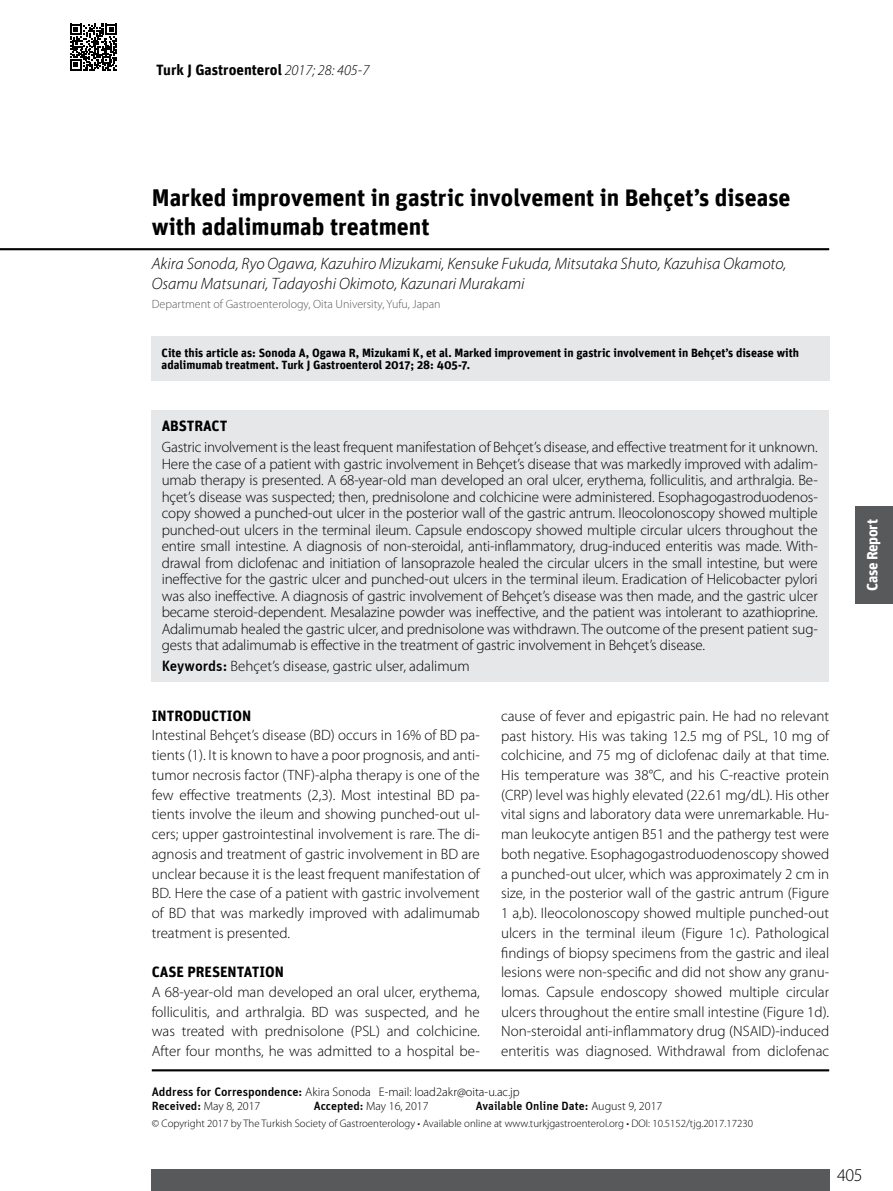
<style>
.page{position:relative;width:893px;height:1191px;background:#fff}
.page>*{position:absolute;margin:0;border:0;box-sizing:border-box;transform-origin:0 0}
.t1{font:700 24px/29.5px "Unit";color:#000}
.t2{font:300 18px "Myriad Pro";color:#000}
.t3{font:italic 300 16.5px/19.8px "Myriad Pro";color:#000}
.t4{font:300 15px/19.8px "Myriad Pro";color:#000;text-align:justify}
.t5{font:700 15px "Unit";color:#000}
.t6{font:700 15px "Unit";letter-spacing:-.025em;color:#fff}
.t7{font:300 12.45px "Myriad Pro";color:#000}
.t8{font:700 12px/12px "Unit";color:#000}
.t9{font:300 12px "Myriad Pro";color:#58595b}
.t10{font:500 12px "Unit";color:#000}
.t11{font:300 12px "Myriad Pro";color:#000}
.t12{font:300 10.95px "Myriad Pro";color:#000}
.s1{font-family:"Myriad Pro";font-weight:300;font-style:italic}
.s2{font-family:"Unit";font-weight:500}
.s3{font-family:"Myriad Pro";font-weight:300}
</style>
<div class="page">
<hr style="left:0;top:248px;width:829px;height:2px;background:#000">
<svg style="left:70px;top:24px;width:47px;height:46px"></svg>
<hr style="left:152px;top:1069px;width:677px;height:2px;background:#000">
<div style="left:151px;top:1169px;width:678px;height:22px;background:#58595b"></div>
<div style="left:151px;top:410px;width:677px;height:271px;background:#e6e7e8"></div>
<div style="left:856px;top:506px;width:37px;height:98px;background:#58595b"></div>
<div style="left:151px;top:336px;width:678px;height:45px;background:#e6e7e8"></div>
<p class="t5" style="left:156px;top:61px;width:215px">Turk J Gastroenterol <span class="s1">2017; 28: 405-7</span></p>
<h1 class="t1" style="left:152px;top:182px;width:640px">Marked improvement in gastric involvement in Behçet’s disease with adalimumab treatment</h1>
<p class="t3" style="left:152px;top:253px;width:636px">Akira Sonoda, Ryo Ogawa, Kazuhiro Mizukami, Kensuke Fukuda, Mitsutaka Shuto, Kazuhisa Okamoto,<br>Osamu Matsunari, Tadayoshi Okimoto, Kazunari Murakami</p>
<p class="t9" style="left:152px;top:296px;width:290px">Department of Gastroenterology, Oita University, Yufu, Japan</p>
<p class="t8" style="left:162px;top:347px;width:639px">Cite this article as: Sonoda A, Ogawa R, Mizukami K, et al. Marked improvement in gastric involvement in Behçet’s disease with adalimumab treatment. Turk J Gastroenterol 2017; 28: 405-7.</p>
<p class="t5" style="left:162px;top:417px;width:67px">ABSTRACT</p>
<p class="t4" style="left:162px;top:439px;width:658px;line-height:16.5px">Gastric involvement is the least frequent manifestation of Behçet’s disease, and effective treatment for it unknown.<br>Here the case of a patient with gastric involvement in Behçet’s disease that was markedly improved with adalim&shy;umab therapy is presented. A 68-year-old man developed an oral ulcer, erythema, folliculitis, and arthralgia. Be&shy;hçet’s disease was suspected; then, prednisolone and colchicine were administered. Esophagogastroduodenos&shy;copy showed a punched-out ulcer in the posterior wall of the gastric antrum. Ileocolonoscopy showed multiple punched-out ulcers in the terminal ileum. Capsule endoscopy showed multiple circular ulcers throughout the entire small intestine. A diagnosis of non-steroidal, anti-inflammatory, drug-induced enteritis was made. With&shy;drawal from diclofenac and initiation of lansoprazole healed the circular ulcers in the small intestine, but were ineffective for the gastric ulcer and punched-out ulcers in the terminal ileum. Eradication of Helicobacter pylori was also ineffective. A diagnosis of gastric involvement of Behçet’s disease was then made, and the gastric ulcer became steroid-dependent. Mesalazine powder was ineffective, and the patient was intolerant to azathioprine.<br>Adalimumab healed the gastric ulcer, and prednisolone was withdrawn. The outcome of the present patient sug&shy;gests that adalimumab is effective in the treatment of gastric involvement in Behçet’s disease.</p>
<p class="t4" style="left:162px;top:656px;width:310px"><span class="s2">Keywords:</span> Behçet’s disease, gastric ulser, adalimum</p>
<p class="t5" style="left:152px;top:706px;width:101px">INTRODUCTION</p>
<p class="t4" style="left:152px;top:725px;width:330px">Intestinal Behçet’s disease (BD) occurs in 16% of BD pa&shy;tients (1). It is known to have a poor prognosis, and anti&shy;tumor necrosis factor (TNF)-alpha therapy is one of the few effective treatments (2,3). Most intestinal BD pa&shy;tients involve the ileum and showing punched-out ul&shy;cers; upper gastrointestinal involvement is rare. The di&shy;agnosis and treatment of gastric involvement in BD are unclear because it is the least frequent manifestation of BD. Here the case of a patient with gastric involvement of BD that was markedly improved with adalimumab treatment is presented.</p>
<p class="t5" style="left:152px;top:962px;width:134px">CASE PRESENTATION</p>
<p class="t4" style="left:152px;top:982px;width:330px">A 68-year-old man developed an oral ulcer, erythema, folliculitis, and arthralgia. BD was suspected, and he was treated with prednisolone (PSL) and colchicine.<br>After four months, he was admitted to a hospital be-</p>
<p class="t4" style="left:501px;top:705px;width:330px">cause of fever and epigastric pain. He had no relevant past history. His was taking 12.5 mg of PSL, 10 mg of colchicine, and 75 mg of diclofenac daily at that time.<br>His temperature was 38°C, and his C-reactive protein (CRP) level was highly elevated (22.61 mg/dL). His other vital signs and laboratory data were unremarkable. Hu&shy;man leukocyte antigen B51 and the pathergy test were both negative. Esophagogastroduodenoscopy showed a punched-out ulcer, which was approximately 2 cm in size, in the posterior wall of the gastric antrum (Figure 1 a,b). Ileocolonoscopy showed multiple punched-out ulcers in the terminal ileum (Figure 1c). Pathological findings of biopsy specimens from the gastric and ileal lesions were non-specific and did not show any granu&shy;lomas. Capsule endoscopy showed multiple circular ulcers throughout the entire small intestine (Figure 1d).<br>Non-steroidal anti-inflammatory drug (NSAID)-induced enteritis was diagnosed. Withdrawal from diclofenac</p>
<p class="t7" style="left:152px;top:1083px;width:369px"><span class="s2">Address for Correspondence:</span> Akira Sonoda E-mail: load2akr@oita-u.ac.jp</p>
<p class="t10" style="left:152px;top:1098px;width:110px">Received: <span class="s3">May 8, 2017</span></p>
<p class="t11" style="left:314px;top:1099px;width:116px"><span class="s2">Accepted:</span> May 16, 2017</p>
<p class="t10" style="left:476px;top:1098px;width:188px">Available Online Date: <span class="s3">August 9, 2017</span></p>
<p class="t12" style="left:152px;top:1117px;width:603px">© Copyright 2017 by The Turkish Society of Gastroenterology • Available online at www.turkjgastroenterol.org • DOI: 10.5152/tjg.2017.17230</p>
<p class="t6" style="left:863px;top:591px;width:73px;rotate:-90deg">Case Report</p>
<p class="t2" style="left:837px;top:1164px;width:27px">405</p>
</div>
